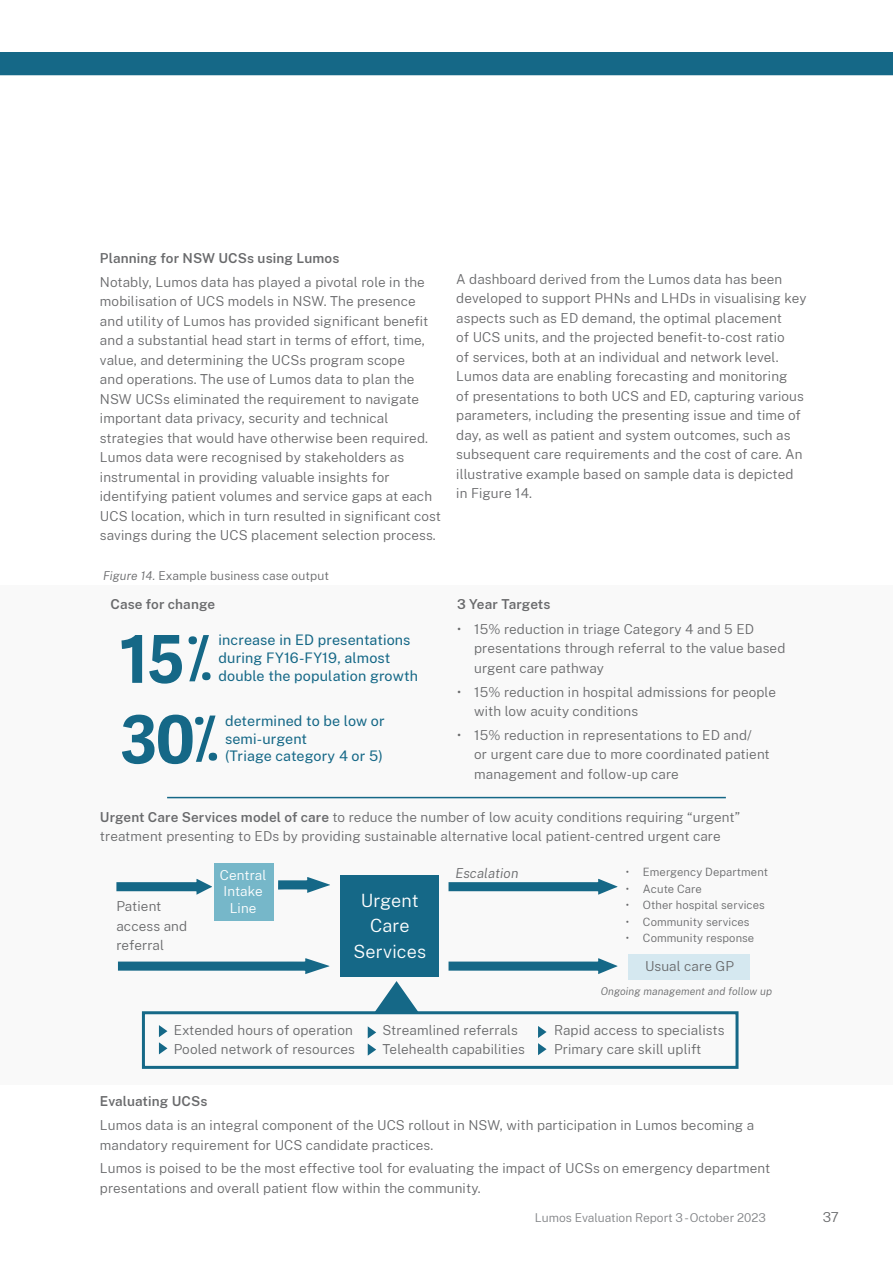
<style>
.page{position:relative;width:893px;height:1263px;background:#fff}
.page>*{position:absolute;margin:0;border:0;box-sizing:border-box;transform-origin:0 0}
.t1{font:700 66.15px "Adelle Sans";color:#156887}
.t2{font:300 18px/25.5px "Public Sans";letter-spacing:.01em;color:#fff;text-align:center}
.t3{font:14.25px/17.9px "Public Sans";letter-spacing:.01em;color:#156887}
.t4{font:300 13.5px/19.5px "Public Sans";letter-spacing:.01em;color:#696a6c}
.t5{font:600 13.5px "Public Sans";letter-spacing:.01em;color:#696a6c}
.t6{font:300 13.5px/16.5px "Public Sans";letter-spacing:.01em;color:#fff;text-align:center}
.t7{font:italic 300 13.5px "Public Sans";letter-spacing:.01em;color:#696a6c}
.t8{font:300 12px "Public Sans";color:#818386}
.t9{font:300 12px "Public Sans";letter-spacing:.01em;color:#696a6c}
.t10{font:300 11.25px "Public Sans";letter-spacing:.01em;color:#696a6c}
.t11{font:italic 300 10.5px "Public Sans";letter-spacing:.01em;color:#696a6c}
.s1{font-style:italic}
.s2{font-weight:600}
</style>
<div class="page">
<div style="left:0;top:585px;width:893px;height:500px;background:#f9f9f9"></div>
<div style="left:214px;top:863px;width:60px;height:58px;background:#76b7c9"></div>
<div style="left:628px;top:954px;width:122px;height:25px;background:#d5e8f0"></div>
<div style="left:340px;top:875px;width:98px;height:102px;background:#156887"></div>
<div style="left:0;top:53px;width:893px;height:22px;background:#156887"></div>
<svg style="left:189px;top:635px;width:20px;height:46px"></svg>
<div style="left:202px;top:672px;width:9px;height:8px;background:#156887;border-radius:50%"></div>
<div style="left:189px;top:636px;width:8px;height:8px;background:#156887;border-radius:50%"></div>
<svg style="left:196px;top:715px;width:20px;height:47px"></svg>
<div style="left:209px;top:753px;width:8px;height:8px;background:#156887;border-radius:50%"></div>
<div style="left:195px;top:717px;width:8px;height:8px;background:#156887;border-radius:50%"></div>
<div style="left:142px;top:1011px;width:596px;height:58px;border:3px solid #156887"></div>
<svg style="left:116px;top:879px;width:96px;height:16px"></svg>
<svg style="left:118px;top:958px;width:212px;height:16px"></svg>
<svg style="left:448px;top:879px;width:170px;height:16px"></svg>
<svg style="left:448px;top:958px;width:170px;height:16px"></svg>
<svg style="left:278px;top:877px;width:52px;height:16px"></svg>
<svg style="left:374px;top:981px;width:45px;height:32px"></svg>
<svg style="left:159px;top:1025px;width:8px;height:29px"></svg>
<svg style="left:368px;top:1026px;width:8px;height:30px"></svg>
<svg style="left:538px;top:1026px;width:9px;height:29px"></svg>
<hr style="left:167px;top:797px;width:559px;height:1px;background:#156887">
<p class="t5" style="left:100px;top:248px;width:241px">Planning for NSW UCSs using Lumos</p>
<p class="t4" style="left:100px;top:271px;width:343px">Notably, Lumos data has played a pivotal role in the mobilisation of UCS models in NSW. The presence and utility of Lumos has provided significant benefit and a substantial head start in terms of effort, time, value, and determining the UCSs program scope<br>and operations. The use of Lumos data to plan the NSW UCSs eliminated the requirement to navigate important data privacy, security and technical strategies that would have otherwise been required.<br>Lumos data were recognised by stakeholders as instrumental in providing valuable insights for identifying patient volumes and service gaps at each UCS location, which in turn resulted in significant cost savings during the UCS placement selection process.</p>
<p class="t4" style="left:456px;top:269px;width:352px">A dashboard derived from the Lumos data has been developed to support PHNs and LHDs in visualising key aspects such as ED demand, the optimal placement<br>of UCS units, and the projected benefit-to-cost ratio<br>of services, both at an individual and network level.<br>Lumos data are enabling forecasting and monitoring<br>of presentations to both UCS and ED, capturing various parameters, including the presenting issue and time of day, as well as patient and system outcomes, such as subsequent care requirements and the cost of care. An illustrative example based on sample data is depicted in Figure 14.</p>
<p class="t9" style="left:103px;top:567px;width:227px"><span class="s1">Figure 14.</span> Example business case output</p>
<p class="t5" style="left:111px;top:594px;width:106px">Case for change</p>
<h1 class="t1" style="left:119px;top:619px;width:67px">15</h1>
<p class="t3" style="left:218px;top:630px;width:201px">increase in ED presentations during FY16-FY19, almost double the population growth</p>
<h1 class="t1" style="left:121px;top:700px;width:76px">30</h1>
<p class="t3" style="left:225px;top:711px;width:161px">determined to be low or semi-urgent<br>(Triage category 4 or 5)</p>
<p class="t5" style="left:457px;top:594px;width:95px">3 Year Targets</p>
<p class="t4" style="left:474px;top:619px;width:313px;text-indent:-17px">• 15% reduction in triage Category 4 and 5 ED presentations through referral to the value based urgent care pathway</p>
<p class="t4" style="left:474px;top:681px;width:303px;text-indent:-17px">• 15% reduction in hospital admissions for people with low acuity conditions</p>
<p class="t4" style="left:474px;top:725px;width:297px;text-indent:-17px">• 15% reduction in representations to ED and/<br>or urgent care due to more coordinated patient management and follow-up care</p>
<p class="t4" style="left:100px;top:806px;width:642px"><span class="s2">Urgent Care Services model of care</span> to reduce the number of low acuity conditions requiring “urgent” treatment presenting to EDs by providing sustainable alternative local patient-centred urgent care</p>
<p class="t4" style="left:116px;top:896px;width:72px">Patient access and referral</p>
<p class="t6" style="left:220px;top:866px;width:48px">Central<br>Intake<br>Line</p>
<h2 class="t2" style="left:353px;top:887px;width:74px">Urgent<br>Care<br>Services</h2>
<p class="t7" style="left:455px;top:864px;width:65px">Escalation</p>
<p class="t10" style="left:626px;top:864px;width:144px">• Emergency Department</p>
<p class="t10" style="left:626px;top:881px;width:77px">• Acute Care</p>
<p class="t10" style="left:626px;top:897px;width:140px">• Other hospital services</p>
<p class="t10" style="left:626px;top:914px;width:125px">• Community services</p>
<p class="t10" style="left:626px;top:930px;width:130px">• Community response</p>
<p class="t4" style="left:645px;top:956px;width:90px">Usual care GP</p>
<p class="t11" style="left:601px;top:984px;width:173px">Ongoing management and follow up</p>
<p class="t4" style="left:174px;top:1019px;width:183px">Extended hours of operation<br>Pooled network of resources</p>
<p class="t4" style="left:554px;top:1019px;width:172px">Rapid access to specialists<br>Primary care skill uplift</p>
<p class="t4" style="left:382px;top:1019px;width:144px">Streamlined referrals<br>Telehealth capabilities</p>
<p class="t5" style="left:100px;top:1092px;width:109px">Evaluating UCSs</p>
<p class="t4" style="left:100px;top:1115px;width:656px">Lumos data is an integral component of the UCS rollout in NSW, with participation in Lumos becoming a mandatory requirement for UCS candidate practices.</p>
<p class="t4" style="left:100px;top:1158px;width:672px">Lumos is poised to be the most effective tool for evaluating the impact of UCSs on emergency department presentations and overall patient flow within the community.</p>
<p class="t8" style="left:535px;top:1209px;width:233px">Lumos Evaluation Report 3 -October 2023</p>
<p class="t4" style="left:823px;top:1206px;width:18px">37</p>
</div>
